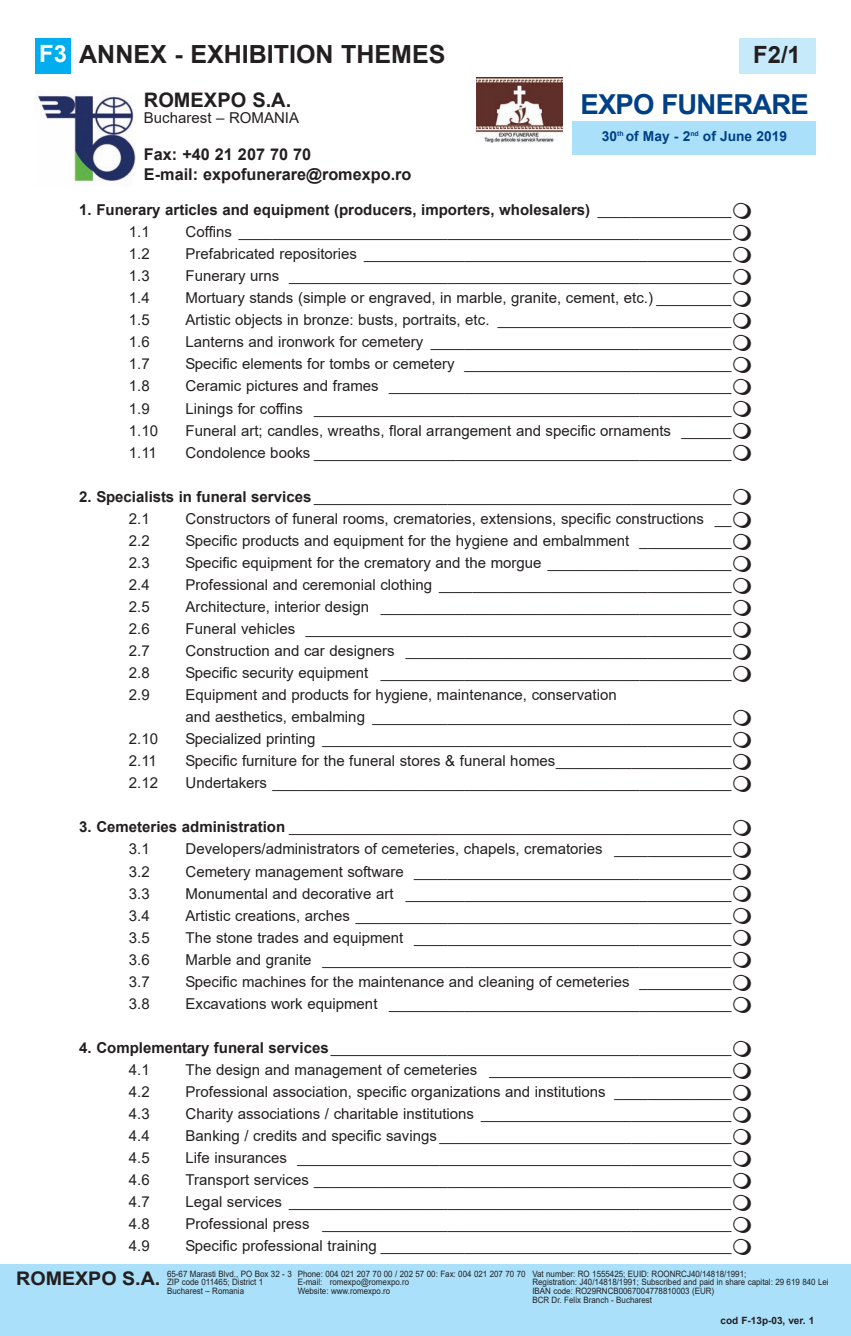
<style>
.page{position:relative;width:851px;height:1336px;background:#fff}
.page>*{position:absolute;margin:0;border:0;box-sizing:border-box;transform-origin:0 0}
.t1{font:700 27.5px "Arial";letter-spacing:-.03em;color:#014086}
.t2{font:700 25px "Arial";color:#231f20}
.t3{font:700 23.75px "Arial";color:#231f20}
.t4{font:700 23.75px "Arial";color:#fff}
.t5{font:700 20px "Arial";color:#231f20}
.t6{font:700 18.75px "Arial";color:#231f20;scale:1.05 1}
.t7{font:700 16.25px/20.5px "Arial";color:#231f20}
.t8{font:15px/22px "Arial";color:#231f20}
.t9{font:700 15px/22px "Arial";color:#231f20}
.t10{font:700 13.75px "Arial";color:#014086}
.t11{font:700 10px "Arial";color:#231f20}
.t12{font:8.75px/8.8px "Arial";color:#231f20;scale:.91 1}
.s1{font-weight:400}
.s2{font-weight:700}
</style>
<div class="page">
<div style="left:0;top:1264px;width:850px;height:72px;background:#aae0f9"></div>
<div style="left:738px;top:39px;width:77px;height:35px;background:#c6eafa"></div>
<div style="left:35px;top:38px;width:36px;height:35px;background:#00aeef"></div>
<div style="left:572px;top:121px;width:243px;height:33px;background:#aae0f9"></div>
<img style="left:476px;top:77px;width:87px;height:65px">
<img style="left:35px;top:95px;width:101px;height:87px">
<h3 class="t4" style="left:39px;top:40px;width:29px">F3</h3>
<h3 class="t3" style="left:753px;top:41px;width:49px">F2/1</h3>
<h3 class="t5" style="left:144px;top:89px;width:149px">ROMEXPO S.A.</h3>
<p class="t8" style="left:144px;top:107px;width:157px">Bucharest – ROMANIA</p>
<p class="t7" style="left:144px;top:144px;width:269px">Fax: +40 21 207 70 70<br>E-mail: expofunerare@romexpo.ro</p>
<h2 class="t2" style="left:79px;top:41px;width:368px">ANNEX - EXHIBITION THEMES</h2>
<h1 class="t1" style="left:580px;top:89px;width:230px">EXPO FUNERARE</h1>
<p class="t10" style="left:601px;top:129px;width:187px">30<sup>th</sup> of May - 2<sup>nd</sup> of June 2019</p>
<p class="t9" style="left:129px;top:199px;width:604px;text-indent:-50px">1. Funerary articles and equipment (producers, importers, wholesalers) <span class="s1">________________<br>1.1</span></p>
<p class="t8" style="left:185px;top:221px;width:547px">Coffins ___________________________________________________________</p>
<p class="t8" style="left:129px;top:243px;width:22px">1.2</p>
<p class="t8" style="left:185px;top:243px;width:547px">Prefabricated repositories ____________________________________________</p>
<p class="t8" style="left:129px;top:265px;width:22px">1.3</p>
<p class="t8" style="left:185px;top:265px;width:547px">Funerary urns _____________________________________________________</p>
<p class="t8" style="left:129px;top:287px;width:22px">1.4</p>
<p class="t8" style="left:185px;top:287px;width:547px">Mortuary stands (simple or engraved, in marble, granite, cement, etc.) _________</p>
<p class="t8" style="left:129px;top:309px;width:22px">1.5</p>
<p class="t8" style="left:185px;top:309px;width:547px">Artistic objects in bronze: busts, portraits, etc. ____________________________</p>
<p class="t8" style="left:129px;top:331px;width:22px">1.6</p>
<p class="t8" style="left:185px;top:331px;width:547px">Lanterns and ironwork for cemetery ____________________________________</p>
<p class="t8" style="left:129px;top:353px;width:22px">1.7</p>
<p class="t8" style="left:185px;top:353px;width:547px">Specific elements for tombs or cemetery ________________________________</p>
<p class="t8" style="left:129px;top:375px;width:22px">1.8</p>
<p class="t8" style="left:185px;top:375px;width:547px">Ceramic pictures and frames _________________________________________</p>
<p class="t8" style="left:129px;top:397px;width:22px">1.9</p>
<p class="t8" style="left:185px;top:397px;width:547px">Linings for coffins __________________________________________________</p>
<p class="t8" style="left:129px;top:419px;width:31px">1.10</p>
<p class="t8" style="left:185px;top:419px;width:547px">Funeral art; candles, wreaths, floral arrangement and specific ornaments ______</p>
<p class="t8" style="left:129px;top:441px;width:30px">1.11</p>
<p class="t8" style="left:186px;top:441px;width:547px">Condolence books __________________________________________________</p>
<p class="t8" style="left:129px;top:485px;width:604px;text-indent:-50px"><span class="s2">2. Specialists in funeral services</span> __________________________________________________<br>2.1</p>
<p class="t8" style="left:185px;top:507px;width:547px">Constructors of funeral rooms, crematories, extensions, specific constructions __</p>
<p class="t8" style="left:129px;top:530px;width:22px">2.2</p>
<p class="t8" style="left:185px;top:530px;width:547px">Specific products and equipment for the hygiene and embalmment ___________</p>
<p class="t8" style="left:129px;top:552px;width:22px">2.3</p>
<p class="t8" style="left:185px;top:552px;width:547px">Specific equipment for the crematory and the morgue ______________________</p>
<p class="t8" style="left:129px;top:574px;width:22px">2.4</p>
<p class="t8" style="left:185px;top:574px;width:547px">Professional and ceremonial clothing ___________________________________</p>
<p class="t8" style="left:129px;top:596px;width:22px">2.5</p>
<p class="t8" style="left:185px;top:596px;width:547px">Architecture, interior design __________________________________________</p>
<p class="t8" style="left:129px;top:618px;width:22px">2.6</p>
<p class="t8" style="left:185px;top:618px;width:547px">Funeral vehicles ___________________________________________________</p>
<p class="t8" style="left:129px;top:640px;width:22px">2.7</p>
<p class="t8" style="left:185px;top:640px;width:547px">Construction and car designers _______________________________________</p>
<p class="t8" style="left:129px;top:662px;width:22px">2.8</p>
<p class="t8" style="left:185px;top:662px;width:547px">Specific security equipment __________________________________________</p>
<p class="t8" style="left:129px;top:684px;width:22px">2.9</p>
<p class="t8" style="left:185px;top:684px;width:547px">Equipment and products for hygiene, maintenance, conservation<br>and aesthetics, embalming ___________________________________________</p>
<p class="t8" style="left:129px;top:728px;width:31px">2.10</p>
<p class="t8" style="left:185px;top:728px;width:547px">Specialized printing _________________________________________________</p>
<p class="t8" style="left:129px;top:750px;width:30px">2.11</p>
<p class="t8" style="left:186px;top:750px;width:547px">Specific furniture for the funeral stores &amp; funeral homes_____________________</p>
<p class="t8" style="left:129px;top:772px;width:31px">2.12</p>
<p class="t8" style="left:185px;top:772px;width:547px">Undertakers _______________________________________________________</p>
<p class="t8" style="left:129px;top:816px;width:604px;text-indent:-50px"><span class="s2">3. Cemeteries administration</span> _____________________________________________________<br>3.1</p>
<p class="t8" style="left:185px;top:838px;width:547px">Developers/administrators of cemeteries, chapels, crematories ______________</p>
<p class="t8" style="left:129px;top:860px;width:22px">3.2</p>
<p class="t8" style="left:185px;top:860px;width:547px">Cemetery management software ______________________________________</p>
<p class="t8" style="left:129px;top:882px;width:22px">3.3</p>
<p class="t8" style="left:185px;top:882px;width:547px">Monumental and decorative art _______________________________________</p>
<p class="t8" style="left:129px;top:904px;width:22px">3.4</p>
<p class="t8" style="left:185px;top:904px;width:547px">Artistic creations, arches _____________________________________________</p>
<p class="t8" style="left:129px;top:926px;width:22px">3.5</p>
<p class="t8" style="left:185px;top:926px;width:547px">The stone trades and equipment ______________________________________</p>
<p class="t8" style="left:129px;top:948px;width:22px">3.6</p>
<p class="t8" style="left:185px;top:948px;width:547px">Marble and granite _________________________________________________</p>
<p class="t8" style="left:129px;top:970px;width:22px">3.7</p>
<p class="t8" style="left:185px;top:970px;width:547px">Specific machines for the maintenance and cleaning of cemeteries ___________</p>
<p class="t8" style="left:129px;top:992px;width:22px">3.8</p>
<p class="t8" style="left:185px;top:992px;width:547px">Excavations work equipment _________________________________________</p>
<p class="t8" style="left:129px;top:1037px;width:604px;text-indent:-50px"><span class="s2">4. Complementary funeral services</span> ________________________________________________<br>4.1</p>
<p class="t8" style="left:186px;top:1059px;width:547px">The design and management of cemeteries _____________________________</p>
<p class="t8" style="left:129px;top:1081px;width:22px">4.2</p>
<p class="t8" style="left:186px;top:1081px;width:547px">Professional association, specific organizations and institutions ______________</p>
<p class="t8" style="left:129px;top:1103px;width:22px">4.3</p>
<p class="t8" style="left:186px;top:1103px;width:547px">Charity associations / charitable institutions ______________________________</p>
<p class="t8" style="left:129px;top:1125px;width:22px">4.4</p>
<p class="t8" style="left:186px;top:1125px;width:547px">Banking / credits and specific savings ___________________________________</p>
<p class="t8" style="left:129px;top:1147px;width:22px">4.5</p>
<p class="t8" style="left:186px;top:1147px;width:547px">Life insurances ____________________________________________________</p>
<p class="t8" style="left:129px;top:1169px;width:22px">4.6</p>
<p class="t8" style="left:186px;top:1169px;width:547px">Transport services __________________________________________________</p>
<p class="t8" style="left:129px;top:1191px;width:22px">4.7</p>
<p class="t8" style="left:186px;top:1191px;width:547px">Legal services _____________________________________________________</p>
<p class="t8" style="left:129px;top:1213px;width:22px">4.8</p>
<p class="t8" style="left:186px;top:1213px;width:547px">Professional press _________________________________________________</p>
<p class="t8" style="left:129px;top:1235px;width:22px">4.9</p>
<p class="t8" style="left:186px;top:1235px;width:547px">Specific professional training __________________________________________</p>
<p class="t6" style="left:16px;top:1268px;width:139px">ROMEXPO S.A.</p>
<p class="t12" style="left:167px;top:1269px;width:138px">65-67 Marasti Blvd., PO Box 32 - 3<br>ZIP code 011465; District 1<br>Bucharest – Romania</p>
<p class="t12" style="left:532px;top:1269px;width:327px">Vat number: RO 1555425; EUID: ROONRCJ40/14818/1991;<br>Registration: J40/14818/1991; Subscribed and paid in share capital: 29 619 840 Lei IBAN code: RO29RNCB0067004778810003 (EUR)<br>BCR Dr. Felix Branch - Bucharest</p>
<p class="t12" style="left:297px;top:1269px;width:252px">Phone: 004 021 207 70 00 / 202 57 00: Fax: 004 021 207 70 70<br>E-mail: romexpo@romexpo.ro<br>Website: www.romexpo.ro</p>
<p class="t11" style="left:720px;top:1315px;width:95px">cod F-13p-03, ver. 1</p>
</div>
